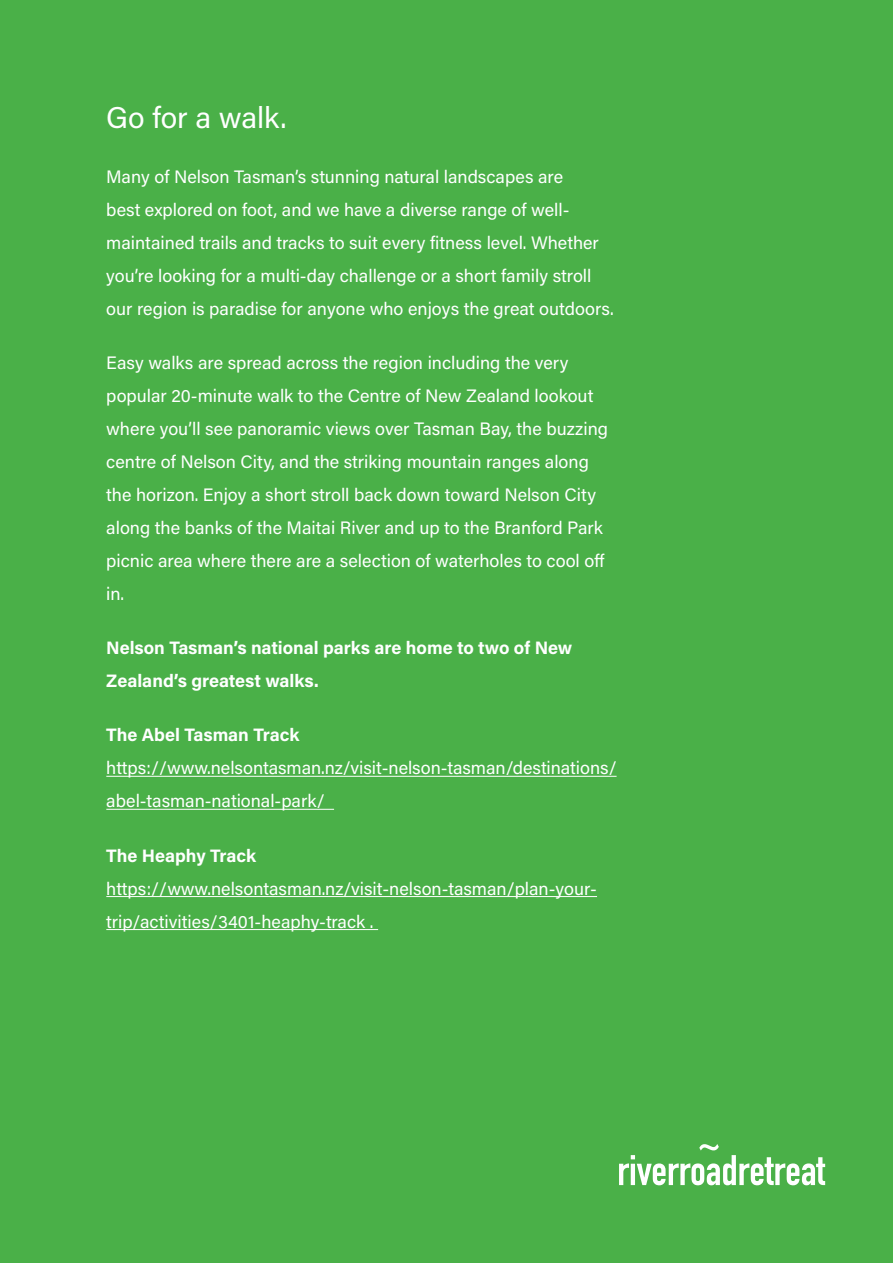
<style>
.page{position:relative;width:893px;height:1263px;background:#4ab048}
.page>*{position:absolute;margin:0;border:0;box-sizing:border-box;transform-origin:0 0}
.t1{font:30px "Acumin Pro";color:#fff}
.t2{font:18px/33px "Acumin Pro";color:#fff}
.t3{font:700 18px/33px "Acumin Pro";color:#fff}
.s1{font-weight:700}
</style>
<div class="page">
<hr style="left:106px;top:776px;width:511px;height:1px;background:#fff">
<hr style="left:106px;top:809px;width:228px;height:1px;background:#fff">
<hr style="left:106px;top:896px;width:491px;height:1px;background:#fff">
<hr style="left:106px;top:929px;width:272px;height:1px;background:#fff">
<svg style="left:619px;top:1144px;width:206px;height:41px"></svg>
<p class="t1" style="left:106px;top:97px;width:182px">Go for a walk.</p>
<p class="t2" style="left:106px;top:159px;width:509px">Many of Nelson Tasman’s stunning natural landscapes are<br>best explored on foot, and we have a diverse range of well&shy;maintained trails and tracks to suit every fitness level. Whether you’re looking for a multi-day challenge or a short family stroll our region is paradise for anyone who enjoys the great outdoors.</p>
<p class="t2" style="left:106px;top:345px;width:503px">Easy walks are spread across the region including the very popular 20-minute walk to the Centre of New Zealand lookout where you’ll see panoramic views over Tasman Bay, the buzzing centre of Nelson City, and the striking mountain ranges along the horizon. Enjoy a short stroll back down toward Nelson City along the banks of the Maitai River and up to the Branford Park picnic area where there are a selection of waterholes to cool off in.</p>
<p class="t3" style="left:106px;top:631px;width:468px">Nelson Tasman’s national parks are home to two of New<br>Zealand’s greatest walks.</p>
<p class="t2" style="left:106px;top:718px;width:512px"><span class="s1">The Abel Tasman Track </span>https://www.nelsontasman.nz/visit-nelson-tasman/destinations/ abel-tasman-national-park/</p>
<p class="t2" style="left:106px;top:838px;width:492px"><span class="s1">The Heaphy Track </span>https://www.nelsontasman.nz/visit-nelson-tasman/plan-your&shy;trip/activities/3401-heaphy-track .</p>
</div>
